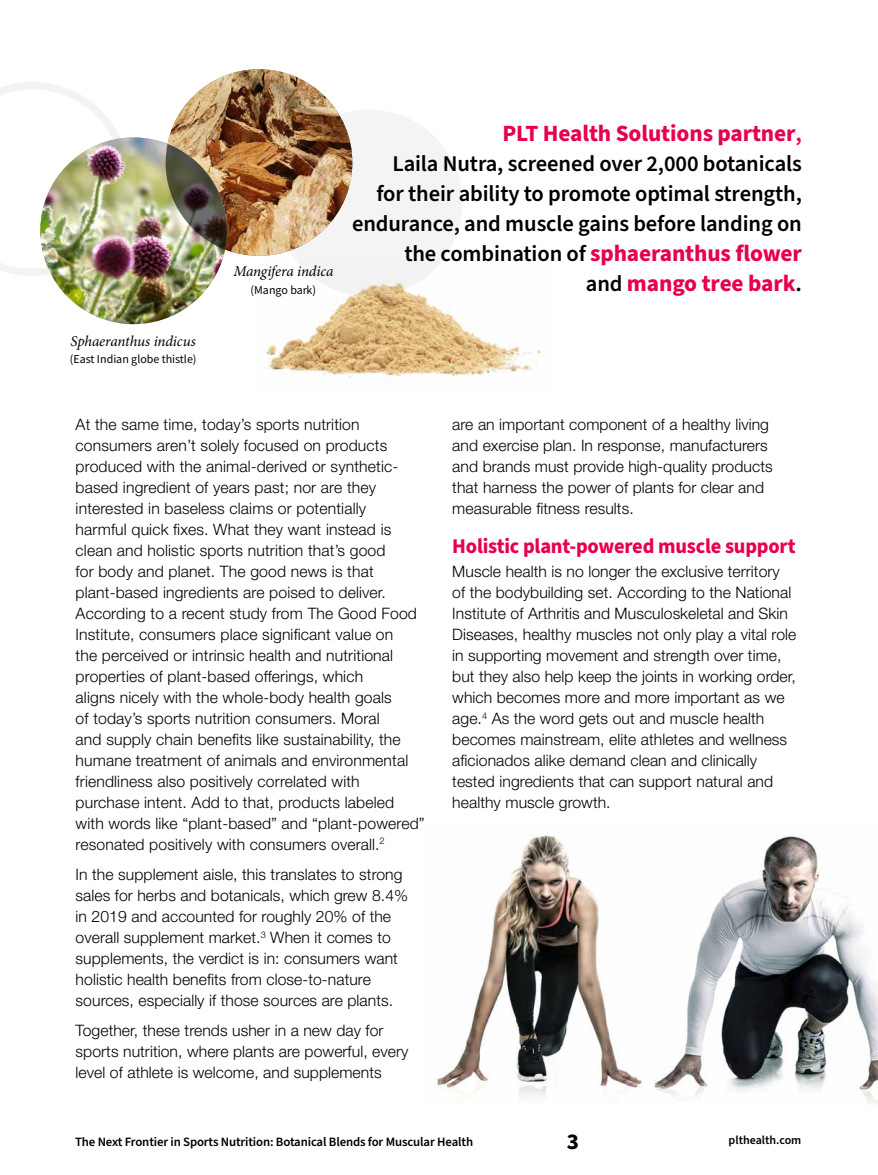
<style>
.page{position:relative;width:878px;height:1175px;background:#fff}
.page>*{position:absolute;margin:0;border:0;box-sizing:border-box;transform-origin:0 0}
.t1{font:700 23.25px/30px "Source Sans Pro";letter-spacing:-.005em;color:#e7004c;text-align:right}
.t2{font:600 22.5px/30px "Source Sans Pro";letter-spacing:-.005em;color:#000;text-align:right}
.t3{font:700 22.5px "Source Sans Pro";color:#000}
.t4{font:700 21px "Source Sans Pro";letter-spacing:-.01em;color:#e7004c}
.t5{font:300 15.75px/21px "Helvetica Neue LT Std";letter-spacing:.005em;color:#000}
.t6{font:italic 15px "Minion Pro";letter-spacing:-.01em;color:#000}
.t7{font:600 12.75px "Source Sans Pro";letter-spacing:-.01em;color:#000}
.t8{font:12px "Source Sans Variable";color:#000}
.t9{font:600 12px "Source Sans Pro";color:#000}
.s1{font-weight:600}
.s2{font-weight:600;font-size:22.5px;color:#000}
.s3{font-weight:600;color:#000}
</style>
<div class="page">
<div style="left:276px;top:110px;width:186px;height:186px;background:#f4f4f4;border-radius:50%"></div>
<img style="left:266px;top:262px;width:276px;height:116px">
<svg style="left:0;top:82px;width:120px;height:194px"></svg>
<img style="left:166px;top:69px;width:186px;height:187px;border-radius:93px">
<img style="left:40px;top:137px;width:187px;height:187px;border-radius:93px">
<img style="left:166px;top:144px;width:61px;height:106px">
<img style="left:435px;top:835px;width:443px;height:267px">
<p class="t6" style="left:71px;top:331px;width:127px">Sphaeranthus indicus</p>
<p class="t8" style="left:70px;top:352px;width:128px">(East Indian globe thistle)</p>
<p class="t6" style="left:233px;top:261px;width:102px">Mangifera indica</p>
<p class="t8" style="left:250px;top:282px;width:67px">(Mango bark)</p>
<h1 class="t1" style="left:502px;top:119px;width:301px">PLT Health Solutions partner<span class="s1">,</span></h1>
<h2 class="t2" style="left:352px;top:149px;width:451px">Laila Nutra, screened over 2,000 botanicals<br>for their ability to promote optimal strength, endurance, and muscle gains before landing on</h2>
<h1 class="t1" style="left:404px;top:239px;width:399px"><span class="s2">the combination of</span> sphaeranthus flower <span class="s2">and</span> mango tree bark<span class="s3">.</span></h1>
<p class="t5" style="left:76px;top:413px;width:350px">At the same time, today’s sports nutrition consumers aren’t solely focused on products produced with the animal-derived or synthetic&shy;based ingredient of years past; nor are they interested in baseless claims or potentially<br>harmful quick fixes. What they want instead is clean and holistic sports nutrition that’s good<br>for body and planet. The good news is that plant-based ingredients are poised to deliver.<br>According to a recent study from The Good Food Institute, consumers place significant value on<br>the perceived or intrinsic health and nutritional properties of plant-based offerings, which<br>aligns nicely with the whole-body health goals<br>of today’s sports nutrition consumers. Moral<br>and supply chain benefits like sustainability, the humane treatment of animals and environmental friendliness also positively correlated with purchase intent. Add to that, products labeled with words like “plant-based” and “plant-powered” resonated positively with consumers overall.<sup>2</sup></p>
<p class="t5" style="left:76px;top:863px;width:334px">In the supplement aisle, this translates to strong sales for herbs and botanicals, which grew 8.4% in 2019 and accounted for roughly 20% of the overall supplement market.<sup>3</sup> When it comes to supplements, the verdict is in: consumers want holistic health benefits from close-to-nature sources, especially if those sources are plants.</p>
<p class="t5" style="left:76px;top:1019px;width:334px">Together, these trends usher in a new day for sports nutrition, where plants are powerful, every level of athlete is welcome, and supplements</p>
<p class="t5" style="left:452px;top:413px;width:322px">are an important component of a healthy living and exercise plan. In response, manufacturers and brands must provide high-quality products that harness the power of plants for clear and measurable fitness results.</p>
<h3 class="t4" style="left:452px;top:531px;width:345px">Holistic plant-powered muscle support</h3>
<p class="t5" style="left:452px;top:560px;width:345px">Muscle health is no longer the exclusive territory of the bodybuilding set. According to the National Institute of Arthritis and Musculoskeletal and Skin Diseases, healthy muscles not only play a vital role in supporting movement and strength over time, but they also help keep the joints in working order, which becomes more and more important as we age.<sup>4</sup> As the word gets out and muscle health becomes mainstream, elite athletes and wellness aficionados alike demand clean and clinically tested ingredients that can support natural and healthy muscle growth.</p>
<p class="t7" style="left:75px;top:1132px;width:399px">The Next Frontier in Sports Nutrition: Botanical Blends for Muscular Health</p>
<h2 class="t3" style="left:566px;top:1126px;width:14px">3</h2>
<p class="t9" style="left:728px;top:1131px;width:74px">plthealth.com</p>
</div>
